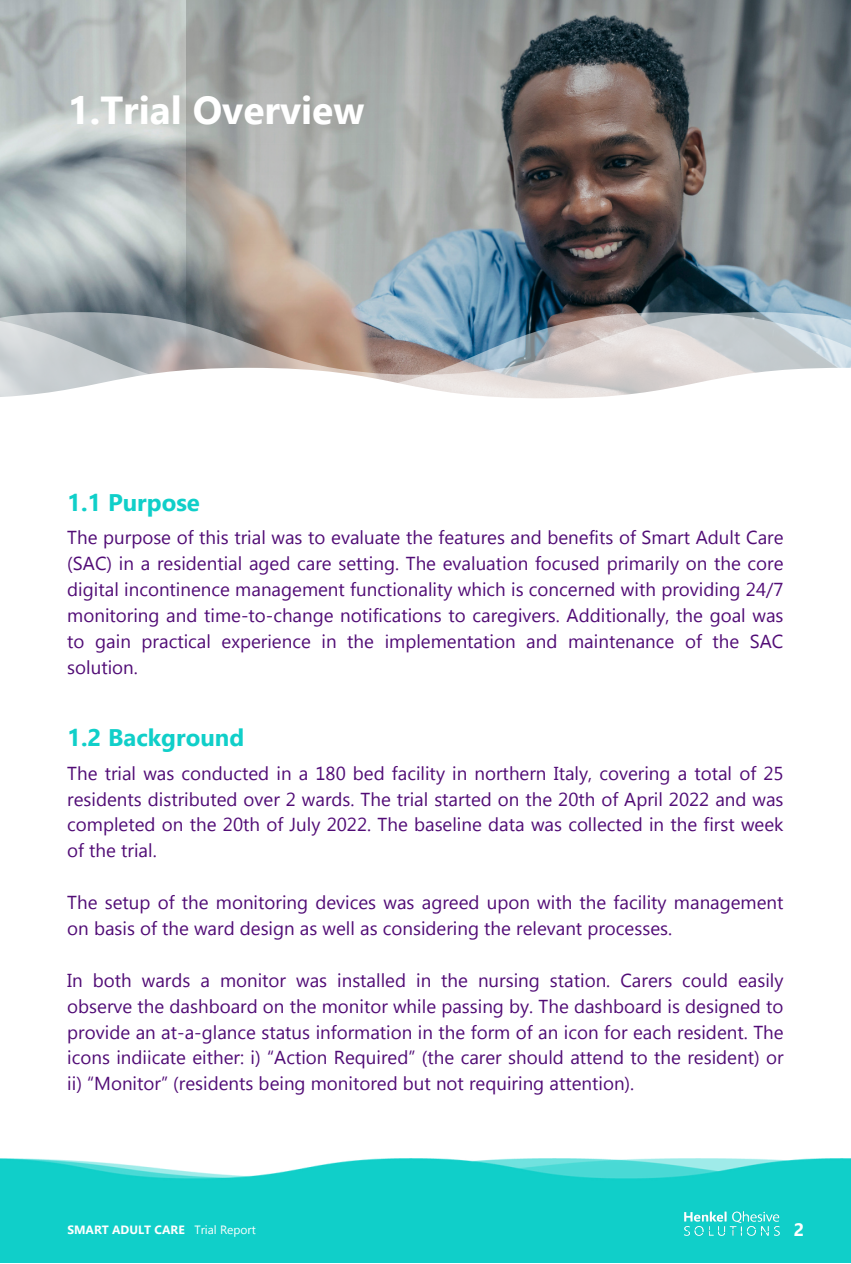
<style>
.page{position:relative;width:851px;height:1264px;background:#fff}
.page>*{position:absolute;margin:0;border:0;box-sizing:border-box;transform-origin:0 0}
.t1{font:700 39px "Segoe UI";color:#fff}
.t2{font:700 24px "Segoe UI";color:#10cfc9}
.t3{font:18.75px/25.8px "Segoe UI";color:#510c76;text-align:justify}
.t4{font:700 18px "Segoe UI";color:#fff}
.t5{font:700 12px "Segoe UI";color:#fff}
.t6{font:12px "Segoe UI";color:#fff}
</style>
<div class="page">
<img style="left:0;top:1158px;width:850px;height:104px">
<img style="left:0;top:0;width:187px;height:312px">
<img style="left:187px;top:0;width:663px;height:312px">
<svg style="left:0;top:312px;width:850px;height:56px;background:#abaeb0"></svg>
<svg style="left:0;top:368px;width:820px;height:31px"></svg>
<img style="left:684px;top:1211px;width:95px;height:24px">
<p class="t1" style="left:67px;top:82px;width:298px">1.Trial Overview</p>
<p class="t2" style="left:67px;top:485px;width:134px">1.1 Purpose</p>
<p class="t3" style="left:67px;top:524px;width:717px">The purpose of this trial was to evaluate the features and benefits of Smart Adult Care (SAC) in a residential aged care setting. The evaluation focused primarily on the core digital incontinence management functionality which is concerned with providing 24/7 monitoring and time-to-change notifications to caregivers. Additionally, the goal was to gain practical experience in the implementation and maintenance of the SAC solution.</p>
<p class="t2" style="left:67px;top:720px;width:178px">1.2 Background</p>
<p class="t3" style="left:67px;top:759px;width:717px">The trial was conducted in a 180 bed facility in northern Italy, covering a total of 25 residents distributed over 2 wards. The trial started on the 20th of April 2022 and was completed on the 20th of July 2022. The baseline data was collected in the first week of the trial.</p>
<p class="t3" style="left:67px;top:888px;width:717px">The setup of the monitoring devices was agreed upon with the facility management on basis of the ward design as well as considering the relevant processes.</p>
<p class="t3" style="left:67px;top:966px;width:717px">In both wards a monitor was installed in the nursing station. Carers could easily observe the dashboard on the monitor while passing by. The dashboard is designed to provide an at-a-glance status information in the form of an icon for each resident. The icons indiicate either: i) “Action Required” (the carer should attend to the resident) or ii) “Monitor” (residents being monitored but not requiring attention).</p>
<p class="t5" style="left:67px;top:1220px;width:119px">SMART ADULT CARE</p>
<p class="t6" style="left:194px;top:1220px;width:63px">Trial Report</p>
<p class="t4" style="left:793px;top:1216px;width:12px">2</p>
</div>
